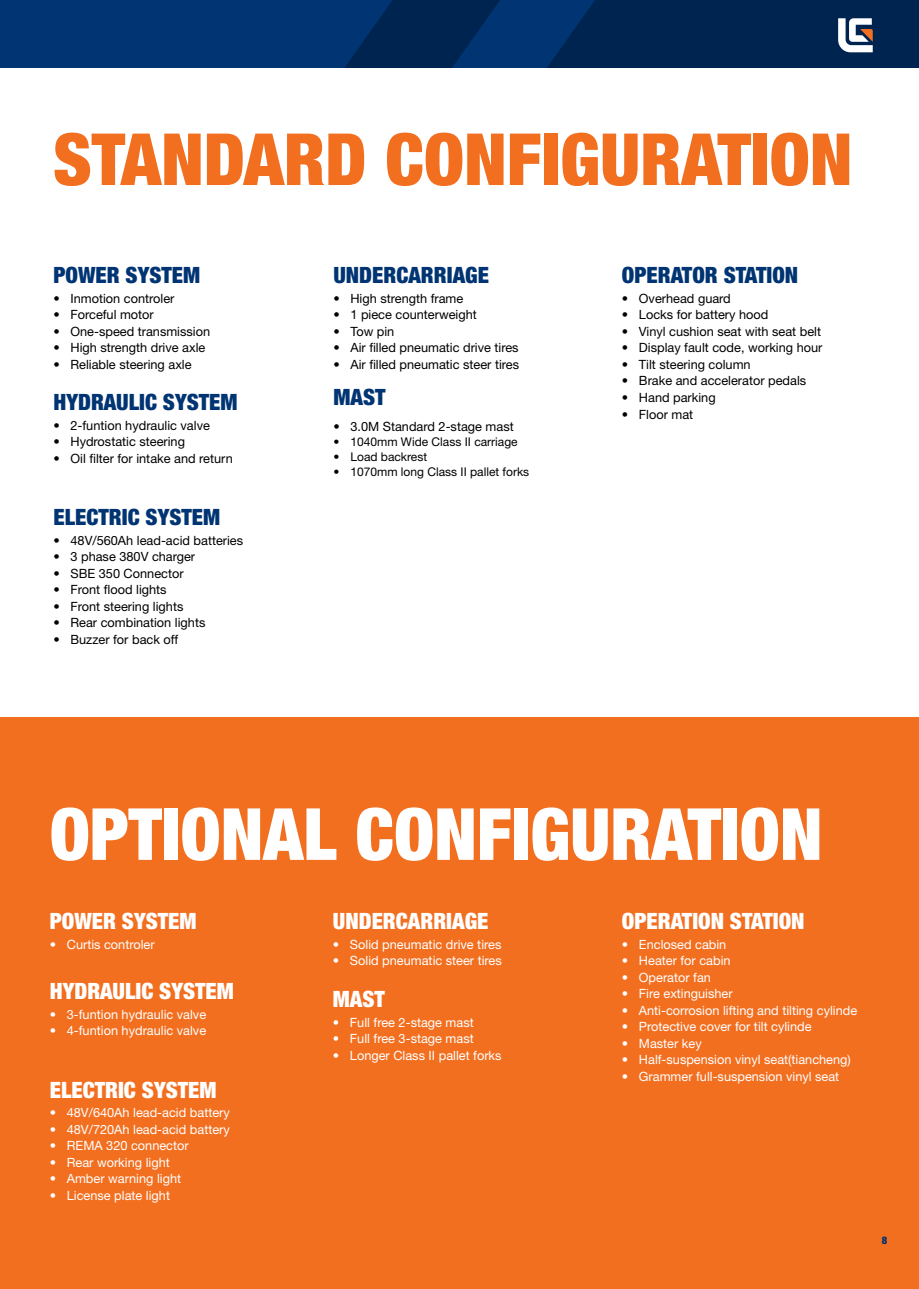
<style>
.page{position:relative;width:919px;height:1289px;background:#fff}
.page>*{position:absolute;margin:0;border:0;box-sizing:border-box;transform-origin:0 0}
.t1{font:900 condensed 72px "Helvetica Neue LT Pro";color:#f36f20}
.t2{font:900 condensed 72px "Helvetica Neue LT Pro";color:#fff}
.t3{font:900 condensed 22.5px "Helvetica Neue LT Pro";color:#fff}
.t4{font:900 condensed 22.5px "Helvetica Neue LT Pro";color:#013472}
.t5{font:12.75px "Helvetica Neue LT Pro";color:#000}
.t6{font:12.75px "Helvetica Neue LT Pro";color:#fff}
.t7{font:12px "Helvetica Neue LT Pro";color:#000}
.t8{font:900 condensed 10.5px "Helvetica Neue LT Pro";color:#013472}
</style>
<div class="page">
<div style="left:0;top:0;width:918px;height:68px;background:#013472"></div>
<svg style="left:345px;top:0;width:155px;height:68px"></svg>
<svg style="left:547px;top:0;width:371px;height:68px;background:#082b57"></svg>
<div style="left:0;top:717px;width:918px;height:571px;background:#f36f20"></div>
<h1 class="t1" style="left:53px;top:116px;width:79px">STANDARD</h1>
<h1 class="t1" style="left:385px;top:116px;width:37px">CONFIGURATION</h1>
<h2 class="t4" style="left:53px;top:262px;width:148px">POWE R SYSTEM</h2>
<p class="t5" style="left:53px;top:290px;width:122px">• Inmotion controler</p>
<p class="t5" style="left:53px;top:307px;width:102px">• Forceful motor</p>
<p class="t5" style="left:53px;top:323px;width:158px">• One-speed transmission</p>
<p class="t5" style="left:53px;top:340px;width:153px">• High strength drive axle</p>
<p class="t5" style="left:53px;top:356px;width:140px">• Reliable steering axle</p>
<h2 class="t4" style="left:53px;top:388px;width:186px">HYDRAULIC SYSTEM</h2>
<p class="t5" style="left:53px;top:417px;width:158px">• 2-funtion hydraulic valve</p>
<p class="t5" style="left:53px;top:433px;width:133px">• Hydrostatic steering</p>
<p class="t5" style="left:53px;top:450px;width:181px">• Oil filter for intake and return</p>
<h2 class="t4" style="left:53px;top:503px;width:168px">ELECTRIC SYSTEM</h2>
<p class="t5" style="left:53px;top:532px;width:191px">• 48V/560Ah lead-acid batteries</p>
<p class="t5" style="left:53px;top:549px;width:143px">• 3 phase 380V charger</p>
<p class="t5" style="left:53px;top:565px;width:132px">• SBE 350 Connector</p>
<p class="t5" style="left:53px;top:582px;width:115px">• Front flood lights</p>
<p class="t5" style="left:53px;top:598px;width:131px">• Front steering lights</p>
<p class="t5" style="left:53px;top:615px;width:153px">• Rear combination lights</p>
<p class="t5" style="left:53px;top:631px;width:126px">• Buzzer for back off</p>
<h2 class="t4" style="left:333px;top:262px;width:155px">UNDERCARRIAGE</h2>
<p class="t5" style="left:333px;top:290px;width:131px">• High strength frame</p>
<p class="t5" style="left:333px;top:307px;width:145px">• 1 piece counterweight</p>
<p class="t5" style="left:333px;top:323px;width:62px">• Tow pin</p>
<p class="t5" style="left:333px;top:340px;width:187px">• Air filled pneumatic drive tires</p>
<p class="t5" style="left:333px;top:356px;width:187px">• Air filled pneumatic steer tires</p>
<h2 class="t4" style="left:333px;top:383px;width:54px">MAST</h2>
<p class="t5" style="left:333px;top:418px;width:182px">• 3.0M Standard 2-stage mast</p>
<p class="t7" style="left:333px;top:434px;width:186px">• 1040mm Wide Class II carriage</p>
<p class="t7" style="left:333px;top:449px;width:95px">• Load backrest</p>
<p class="t7" style="left:333px;top:464px;width:197px">• 1070mm long Class II pallet forks</p>
<h2 class="t4" style="left:622px;top:262px;width:178px">OPE RATOR STATION</h2>
<p class="t5" style="left:622px;top:290px;width:110px">• Overhead guard</p>
<p class="t5" style="left:622px;top:307px;width:148px">• Locks for battery hood</p>
<p class="t5" style="left:622px;top:323px;width:201px">• Vinyl cushion seat with seat belt</p>
<p class="t5" style="left:622px;top:340px;width:202px">• Display fault code, working hour</p>
<p class="t5" style="left:622px;top:356px;width:130px">• Tilt steering column</p>
<p class="t5" style="left:622px;top:373px;width:186px">• Brake and accelerator pedals</p>
<p class="t5" style="left:622px;top:389px;width:95px">• Hand parking</p>
<p class="t5" style="left:622px;top:406px;width:73px">• Floor mat</p>
<h1 class="t2" style="left:50px;top:791px;width:115px">OPTIONAL</h1>
<h1 class="t2" style="left:355px;top:791px;width:37px">CONFIGURATION</h1>
<h2 class="t3" style="left:50px;top:907px;width:148px">POWE R SYSTEM</h2>
<p class="t6" style="left:50px;top:936px;width:106px">• Curtis controler</p>
<h2 class="t3" style="left:50px;top:977px;width:186px">HYDRAULIC SYSTEM</h2>
<p class="t6" style="left:50px;top:1006px;width:158px">• 3-funtion hydraulic valve</p>
<p class="t6" style="left:50px;top:1022px;width:158px">• 4-funtion hydraulic valve</p>
<h2 class="t3" style="left:50px;top:1076px;width:168px">ELECTRIC SYSTEM</h2>
<p class="t6" style="left:50px;top:1104px;width:181px">• 48V/640Ah lead-acid battery</p>
<p class="t6" style="left:50px;top:1121px;width:181px">• 48V/720Ah lead-acid battery</p>
<p class="t6" style="left:50px;top:1137px;width:140px">• REMA 320 connector</p>
<p class="t6" style="left:50px;top:1154px;width:121px">• Rear working light</p>
<p class="t6" style="left:50px;top:1170px;width:133px">• Amber warning light</p>
<p class="t6" style="left:50px;top:1187px;width:122px">• License plate light</p>
<h2 class="t3" style="left:333px;top:907px;width:155px">UNDERCARRIAGE</h2>
<p class="t6" style="left:333px;top:936px;width:170px">• Solid pneumatic drive tires</p>
<p class="t6" style="left:333px;top:952px;width:170px">• Solid pneumatic steer tires</p>
<h2 class="t3" style="left:333px;top:985px;width:54px">MAST</h2>
<p class="t6" style="left:333px;top:1014px;width:142px">• Full free 2-stage mast</p>
<p class="t6" style="left:333px;top:1030px;width:142px">• Full free 3-stage mast</p>
<p class="t6" style="left:333px;top:1047px;width:170px">• Longer Class II pallet forks</p>
<h2 class="t3" style="left:622px;top:907px;width:184px">OPE RATION STATION</h2>
<p class="t6" style="left:622px;top:936px;width:106px">• Enclosed cabin</p>
<p class="t6" style="left:622px;top:952px;width:110px">• Heater for cabin</p>
<p class="t6" style="left:622px;top:969px;width:91px">• Operator fan</p>
<p class="t6" style="left:622px;top:985px;width:112px">• Fire extinguisher</p>
<p class="t6" style="left:622px;top:1002px;width:237px">• Anti-corrosion lifting and tilting cylinde</p>
<p class="t6" style="left:622px;top:1018px;width:191px">• Protective cover for tilt cylinde</p>
<p class="t6" style="left:622px;top:1035px;width:81px">• Master key</p>
<p class="t6" style="left:622px;top:1051px;width:230px">• Half-suspension vinyl seat(tiancheng)</p>
<p class="t6" style="left:622px;top:1068px;width:219px">• Grammer full-suspension vinyl seat</p>
<p class="t8" style="left:880px;top:1232px;width:8px">88</p>
</div>
